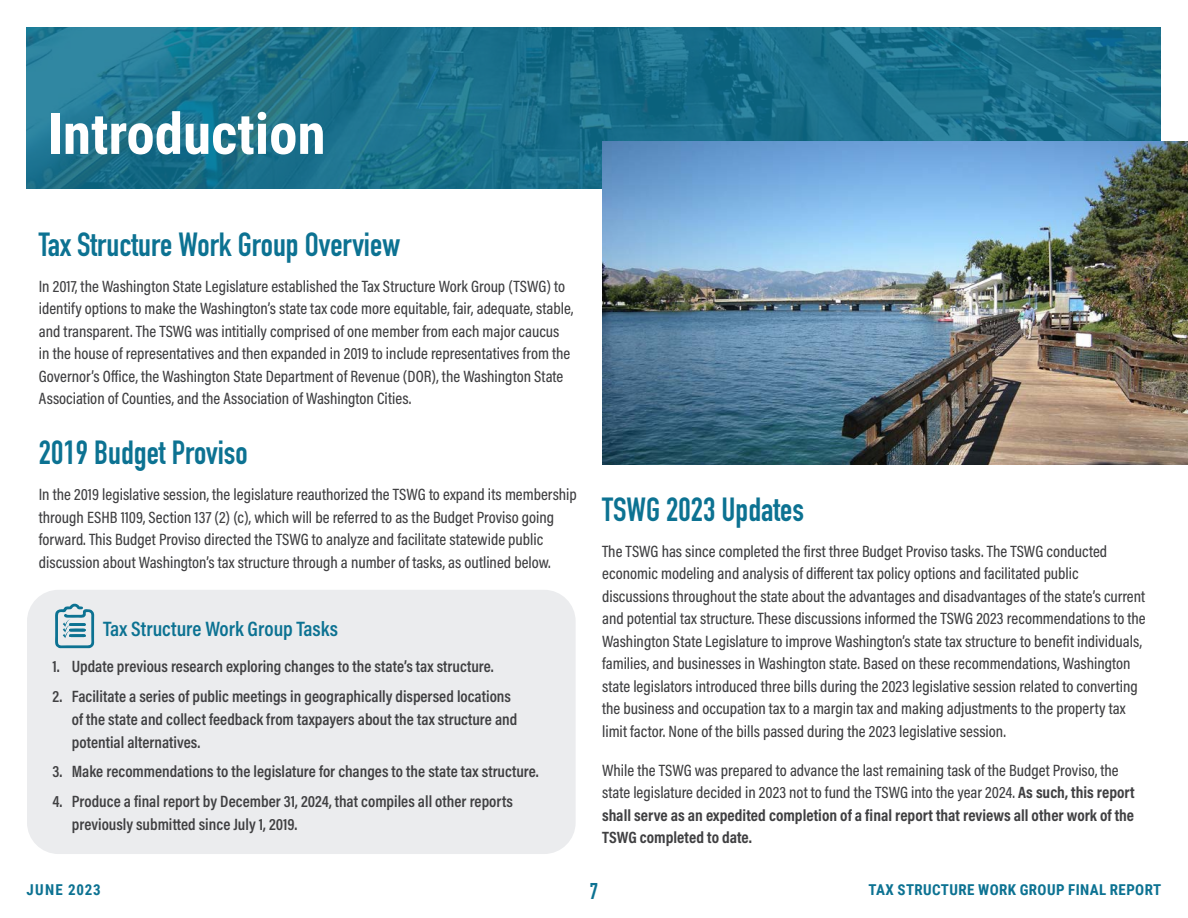
<style>
.page{position:relative;width:1188px;height:918px;background:#fff}
.page>*{position:absolute;margin:0;border:0;box-sizing:border-box;transform-origin:0 0}
.t1{font:700 57px "Roboto Condensed";color:#fff}
.Body_Text_Head{font:700 33px "DIN Condensed";color:#0c7292}
.t2{font:700 22.5px "DIN Condensed";color:#0c7292}
.Body_Text{font:600 21px "Acumin Pro Cond";color:#0c7292}
.t3{font:500 16.5px/22.5px "Acumin Pro Cond";color:#404042}
.t4{font:600 16.5px/22.5px "Acumin Pro Cond";color:#404042}
.t5{font:700 15px "Roboto Condensed";letter-spacing:.025em;color:#0c7292}
.t6{font:700 15px "Roboto Condensed";letter-spacing:.07em;color:#0c7292}
.s1{font-weight:700}
</style>
<div class="page">
<img style="left:26px;top:27px;width:1135px;height:162px">
<div style="left:27px;top:590px;width:549px;height:264px;background:#ebecee;border-radius:32px"></div>
<svg style="left:55px;top:604px;width:39px;height:44px"></svg>
<img style="left:602px;top:141px;width:586px;height:324px">
<p class="t1" style="left:48px;top:94px;width:280px">Introduction</p>
<p class="Body_Text_Head" style="left:39px;top:222px;width:363px">Tax Structure Work Group Overview</p>
<p class="t3" style="left:39px;top:275px;width:536px">In 2017, the Washington State Legislature established the Tax Structure Work Group (TSWG) to identify options to make the Washington’s state tax code more equitable, fair, adequate, stable, and transparent. The TSWG was intitially comprised of one member from each major caucus in the house of representatives and then expanded in 2019 to include representatives from the Governor’s Office, the Washington State Department of Revenue (DOR), the Washington State Association of Counties, and the Association of Washington Cities.</p>
<p class="Body_Text_Head" style="left:39px;top:431px;width:210px">2019 Budget Proviso</p>
<p class="t3" style="left:39px;top:483px;width:539px">In the 2019 legislative session, the legislature reauthorized the TSWG to expand its membership through ESHB 1109, Section 137 (2) (c), which will be referred to as the Budget Proviso going forward. This Budget Proviso directed the TSWG to analyze and facilitate statewide public discussion about Washington’s tax structure through a number of tasks, as outlined below.</p>
<p class="Body_Text_Head" style="left:602px;top:487px;width:203px">TSWG 2023 Updates</p>
<p class="t3" style="left:602px;top:539px;width:545px">The TSWG has since completed the first three Budget Proviso tasks. The TSWG conducted economic modeling and analysis of different tax policy options and facilitated public discussions throughout the state about the advantages and disadvantages of the state’s current and potential tax structure. These discussions informed the TSWG 2023 recommendations to the Washington State Legislature to improve Washington’s state tax structure to benefit individuals, families, and businesses in Washington state. Based on these recommendations, Washington state legislators introduced three bills during the 2023 legislative session related to converting the business and occupation tax to a margin tax and making adjustments to the property tax limit factor. None of the bills passed during the 2023 legislative session.</p>
<p class="t3" style="left:602px;top:758px;width:534px">While the TSWG was prepared to advance the last remaining task of the Budget Proviso, the state legislature decided in 2023 not to fund the TSWG into the year 2024. <span class="s1">As such, this report shall serve as an expedited completion of a final report that reviews all other work of the TSWG completed to date.</span></p>
<p class="Body_Text" style="left:103px;top:615px;width:236px">Tax Structure Work Group Tasks</p>
<p class="t4" style="left:52px;top:655px;width:443px">1. Update previous research exploring changes to the state’s tax structure.</p>
<p class="t4" style="left:72px;top:685px;width:447px;text-indent:-20px">2. Facilitate a series of public meetings in geographically dispersed locations of the state and collect feedback from taxpayers about the tax structure and potential alternatives.</p>
<p class="t4" style="left:52px;top:760px;width:488px">3. Make recommendations to the legislature for changes to the state tax structure.</p>
<p class="t4" style="left:72px;top:790px;width:443px;text-indent:-20px">4. Produce a final report by December 31, 2024, that compiles all other reports previously submitted since July 1, 2019.</p>
<p class="t6" style="left:27px;top:879px;width:76px">JUNE 2023</p>
<h3 class="t2" style="left:590px;top:876px;width:10px">7</h3>
<p class="t5" style="left:869px;top:879px;width:294px">TAX STRUCTURE WORK GROUP FINAL REPORT</p>
</div>
